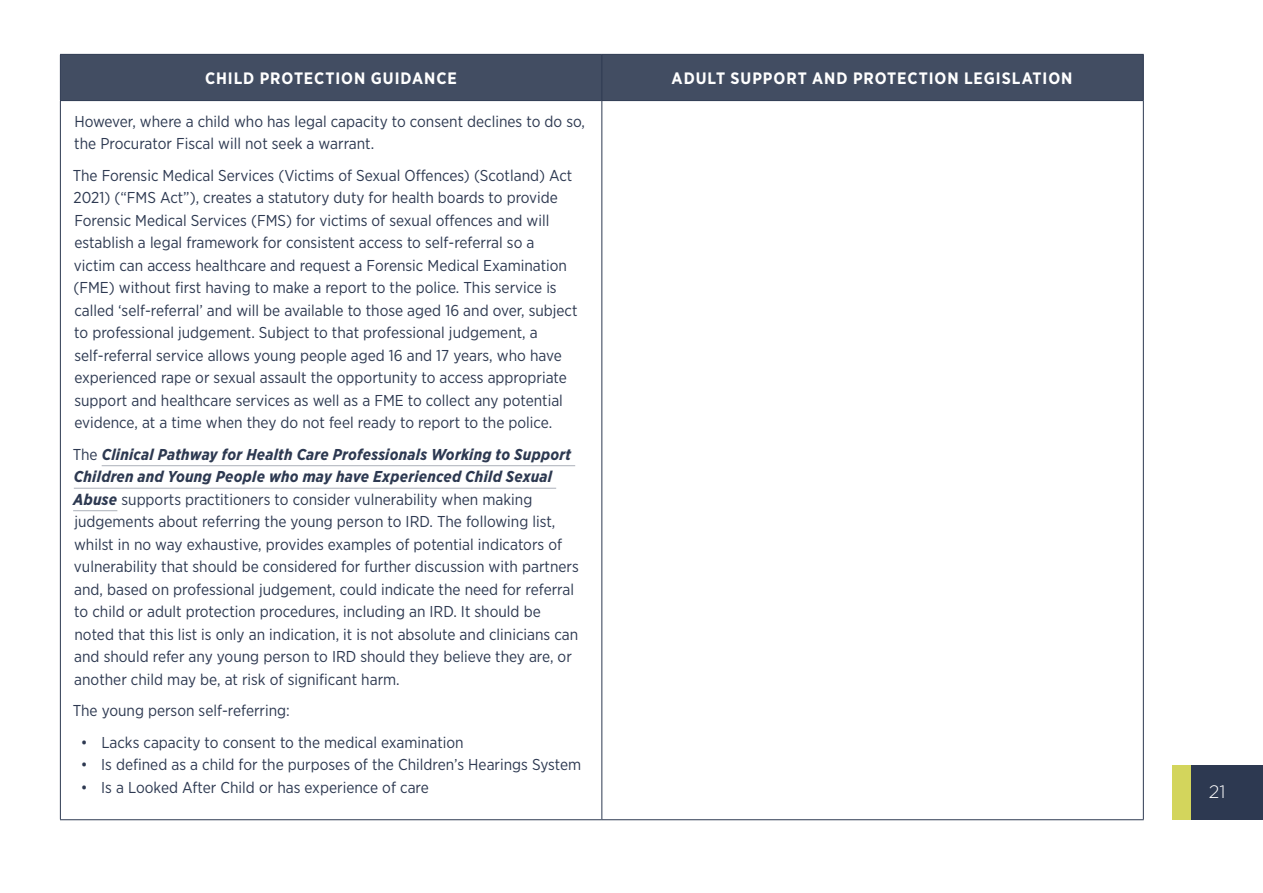
<style>
.page{position:relative;width:1263px;height:893px;background:#fff}
.page>*{position:absolute;margin:0;border:0;box-sizing:border-box;transform-origin:0 0}
.t1{font:300 18px "Gotham";color:#fff}
.Table_Heading_Primary{font:700 16.5px "Gotham Narrow";letter-spacing:.055em;color:#fff}
.Table_Data{font:15.75px/22.5px "Gotham Narrow";color:#2d3951}
.s1{font-weight:700;font-style:italic}
</style>
<div class="page">
<div style="left:1191px;top:765px;width:72px;height:54px;background:#2d3951"></div>
<div style="left:1173px;top:765px;width:18px;height:54px;background:#d3d55c"></div>
<div style="left:61px;top:55px;width:1082px;height:45px;background:#424d62"></div>
<hr style="left:601px;top:55px;width:1px;height:45px;background:#2d3951">
<hr style="left:60px;top:54px;width:542px;height:1px;background:#2d3951">
<hr style="left:60px;top:55px;width:1px;height:45px;background:#2d3951">
<hr style="left:602px;top:54px;width:542px;height:1px;background:#2d3951">
<hr style="left:1143px;top:55px;width:1px;height:45px;background:#2d3951">
<hr style="left:60px;top:100px;width:542px;height:1px;background:#2d3951">
<hr style="left:602px;top:100px;width:542px;height:1px;background:#2d3951">
<hr style="left:60px;top:101px;width:1px;height:718px;background:#2d3951">
<hr style="left:60px;top:819px;width:542px;height:1px;background:#2d3951">
<hr style="left:601px;top:101px;width:1px;height:718px;background:#2d3951">
<hr style="left:1143px;top:101px;width:1px;height:718px;background:#2d3951">
<hr style="left:602px;top:819px;width:542px;height:1px;background:#2d3951">
<hr style="left:102px;top:465px;width:473px;height:1px;background:#abb0b9">
<hr style="left:74px;top:488px;width:482px;height:1px;background:#abb0b9">
<hr style="left:73px;top:510px;width:44px;height:1px;background:#abb0b9">
<p class="Table_Heading_Primary" style="left:205px;top:68px;width:253px">CHILD PROTECTION GUIDANCE</p>
<p class="Table_Heading_Primary" style="left:672px;top:68px;width:402px">ADULT SUPPORT AND PROTECTION LEGISLATION</p>
<p class="Table_Data" style="left:74px;top:110px;width:512px">However, where a child who has legal capacity to consent declines to do so, the Procurator Fiscal will not seek a warrant.</p>
<p class="Table_Data" style="left:73px;top:164px;width:506px">The Forensic Medical Services (Victims of Sexual Offences) (Scotland) Act 2021) (“FMS Act”), creates a statutory duty for health boards to provide Forensic Medical Services (FMS) for victims of sexual offences and will establish a legal framework for consistent access to self-referral so a victim can access healthcare and request a Forensic Medical Examination (FME) without first having to make a report to the police. This service is called ‘self-referral’ and will be available to those aged 16 and over, subject to professional judgement. Subject to that professional judgement, a self-referral service allows young people aged 16 and 17 years, who have experienced rape or sexual assault the opportunity to access appropriate support and healthcare services as well as a FME to collect any potential evidence, at a time when they do not feel ready to report to the police.</p>
<p class="Table_Data" style="left:73px;top:443px;width:508px">The <span class="s1">Clinical Pathway for Health Care Professionals Working to Support Children and Young People who may have Experienced Child Sexual Abuse</span> supports practitioners to consider vulnerability when making judgements about referring the young person to IRD. The following list, whilst in no way exhaustive, provides examples of potential indicators of vulnerability that should be considered for further discussion with partners and, based on professional judgement, could indicate the need for referral to child or adult protection procedures, including an IRD. It should be noted that this list is only an indication, it is not absolute and clinicians can and should refer any young person to IRD should they believe they are, or another child may be, at risk of significant harm.</p>
<p class="Table_Data" style="left:73px;top:699px;width:219px">The young person self-referring:</p>
<p class="Table_Data" style="left:81px;top:731px;width:384px">• Lacks capacity to consent to the medical examination</p>
<p class="Table_Data" style="left:81px;top:753px;width:502px">• Is defined as a child for the purposes of the Children’s Hearings System</p>
<p class="Table_Data" style="left:81px;top:776px;width:349px">• Is a Looked After Child or has experience of care</p>
<p class="t1" style="left:1209px;top:781px;width:18px">21</p>
</div>
